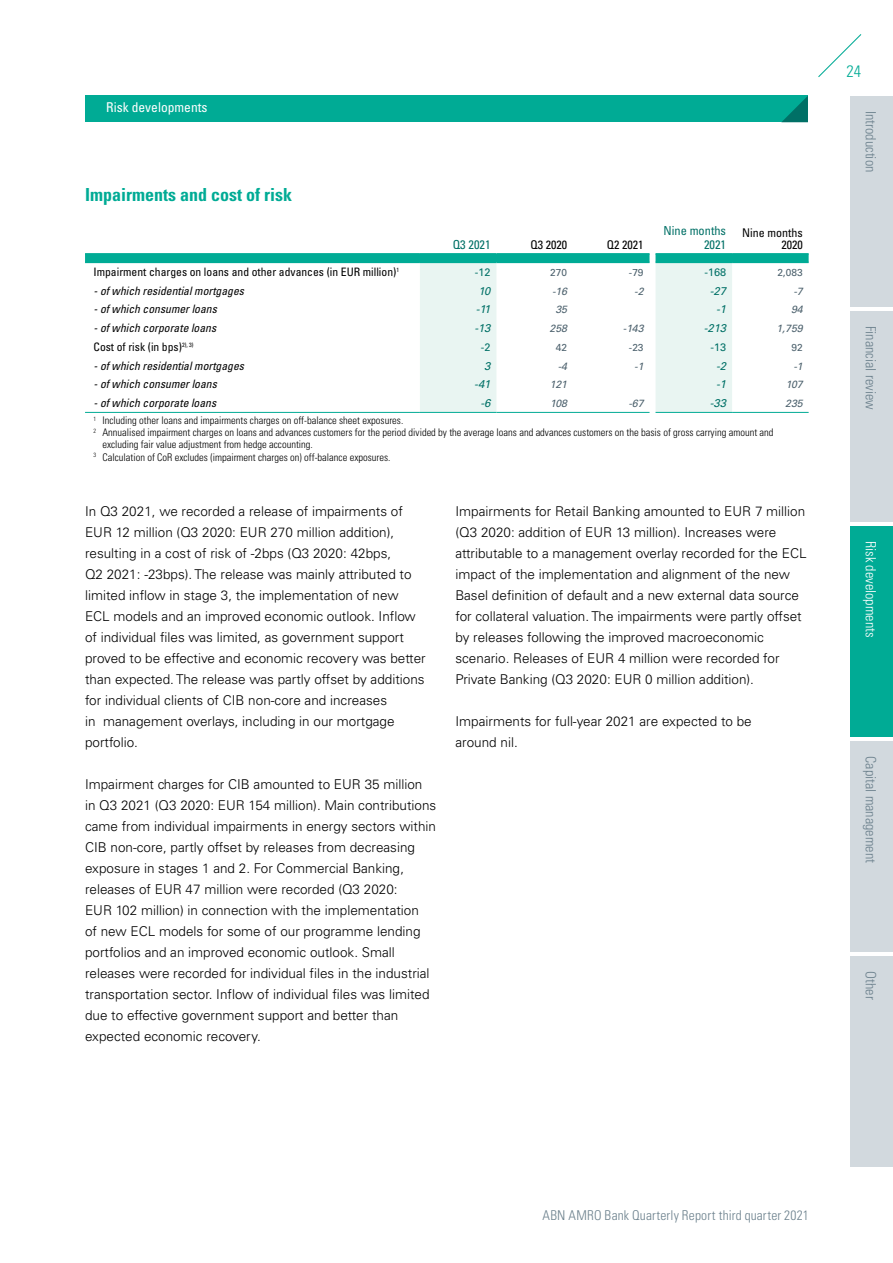
<style>
.page{position:relative;width:893px;height:1263px;background:#fff}
.page>*{position:absolute;margin:0;border:0;box-sizing:border-box;transform-origin:0 0}
.t1{font:700 condensed 18px "Univers LT Std";color:#00ab95}
.t2{font:300 condensed 16.5px "Univers LT Std";color:#00ab95}
.t3{font:300 condensed 14.25px "Univers LT Std";color:#6c818d}
.t4{font:300 condensed 14.25px "Univers LT Std";color:#fff}
.t5{font:300 13.5px/21px "Univers LT Std";color:#000}
.t6{font:300 condensed 13.5px "Univers LT Std";letter-spacing:.015em;color:#6c818d}
.t7{font:condensed 13.5px "Univers LT Std";color:#fff}
.t8{font:condensed 12.3px/13.5px "Univers LT Std";color:#007066;text-align:right}
.t9{font:condensed 12px/12px "Univers LT Std";color:#000;text-align:right}
.t10{font:italic condensed 11.7px "Univers LT Std";color:#000}
.t11{font:condensed 11.7px "Univers LT Std";color:#000}
.t12{font:italic 11.25px "Univers LT Std";letter-spacing:-.005em;color:#007066}
.t13{font:10.8px "Univers LT Std";letter-spacing:-.015em;color:#007066}
.t14{font:300 condensed 10.5px "Univers LT Std";color:#000}
.t15{font:italic 10.5px "Univers LT Std";color:#4b606c}
.t16{font:10.2px "Univers LT Std";color:#4b606c}
</style>
<div class="page">
<div style="left:85px;top:96px;width:723px;height:26px;background:#00ab95"></div>
<svg style="left:782px;top:96px;width:26px;height:26px"></svg>
<svg style="left:818px;top:34px;width:44px;height:43px"></svg>
<div style="left:850px;top:96px;width:43px;height:211px;background:#d2d9de"></div>
<div style="left:850px;top:311px;width:43px;height:211px;background:#d2d9de"></div>
<div style="left:850px;top:956px;width:43px;height:211px;background:#d2d9de"></div>
<div style="left:850px;top:741px;width:43px;height:211px;background:#d2d9de"></div>
<div style="left:850px;top:526px;width:43px;height:211px;background:#00ab95"></div>
<div style="left:85px;top:254px;width:724px;height:8px;background:#00ab95"></div>
<svg style="left:420px;top:262px;width:312px;height:150px"></svg>
<hr style="left:85px;top:253px;width:335px;height:2px;background:#00ab95">
<hr style="left:420px;top:253px;width:76px;height:2px;background:#00ab95">
<hr style="left:496px;top:253px;width:77px;height:2px;background:#00ab95">
<hr style="left:573px;top:253px;width:76px;height:2px;background:#00ab95">
<hr style="left:655px;top:253px;width:77px;height:2px;background:#00ab95">
<hr style="left:732px;top:253px;width:77px;height:2px;background:#00ab95">
<hr style="left:85px;top:262px;width:335px;height:1px;background:#00ab95">
<hr style="left:420px;top:262px;width:76px;height:1px;background:#00ab95">
<hr style="left:496px;top:262px;width:77px;height:1px;background:#00ab95">
<hr style="left:573px;top:262px;width:76px;height:1px;background:#00ab95">
<hr style="left:655px;top:262px;width:77px;height:1px;background:#00ab95">
<hr style="left:732px;top:262px;width:77px;height:1px;background:#00ab95">
<hr style="left:85px;top:412px;width:335px;height:1px;background:#00ab95">
<hr style="left:420px;top:412px;width:76px;height:1px;background:#00ab95">
<hr style="left:496px;top:412px;width:77px;height:1px;background:#00ab95">
<hr style="left:573px;top:412px;width:76px;height:1px;background:#00ab95">
<hr style="left:655px;top:412px;width:77px;height:1px;background:#00ab95">
<hr style="left:732px;top:412px;width:77px;height:1px;background:#00ab95">
<p class="t7" style="left:106px;top:99px;width:103px">Risk developments</p>
<h1 class="t1" style="left:85px;top:184px;width:208px">Impairments and cost of risk</h1>
<p class="t8" style="left:453px;top:237px;width:39px">Q3 2021</p>
<p class="t9" style="left:530px;top:238px;width:38px">Q3 2020</p>
<p class="t9" style="left:607px;top:238px;width:38px">Q2 2021</p>
<p class="t8" style="left:664px;top:224px;width:64px">Nine months<br>2021</p>
<p class="t9" style="left:742px;top:226px;width:62px">Nine months<br>2020</p>
<p class="t11" style="left:94px;top:264px;width:307px">Impairment charges on loans and other advances (in EUR million)<sup>1</sup></p>
<p class="t13" style="left:475px;top:266px;width:17px">-12</p>
<p class="t16" style="left:550px;top:266px;width:18px">270</p>
<p class="t16" style="left:629px;top:266px;width:16px">-79</p>
<p class="t13" style="left:704px;top:266px;width:23px">-168</p>
<p class="t16" style="left:777px;top:266px;width:27px">2,083</p>
<p class="t10" style="left:94px;top:283px;width:152px">- of which residential mortgages</p>
<p class="t12" style="left:479px;top:284px;width:13px">10</p>
<p class="t15" style="left:552px;top:285px;width:17px">-16</p>
<p class="t15" style="left:634px;top:285px;width:11px">-2</p>
<p class="t12" style="left:710px;top:284px;width:18px">-27</p>
<p class="t15" style="left:793px;top:285px;width:11px">-7</p>
<p class="t10" style="left:94px;top:302px;width:125px">- of which consumer loans</p>
<p class="t12" style="left:476px;top:303px;width:16px">-11</p>
<p class="t15" style="left:555px;top:303px;width:13px">35</p>
<p class="t12" style="left:716px;top:303px;width:12px">-1</p>
<p class="t15" style="left:791px;top:303px;width:13px">94</p>
<p class="t10" style="left:94px;top:320px;width:124px">- of which corporate loans</p>
<p class="t12" style="left:474px;top:321px;width:18px">-13</p>
<p class="t15" style="left:549px;top:322px;width:19px">258</p>
<p class="t15" style="left:623px;top:322px;width:22px">-143</p>
<p class="t12" style="left:704px;top:321px;width:24px">-213</p>
<p class="t15" style="left:776px;top:322px;width:28px">1,759</p>
<p class="t11" style="left:94px;top:339px;width:101px">Cost of risk (in bps)<sup>2),</sup> <sup>3)</sup></p>
<p class="t13" style="left:481px;top:341px;width:11px">-2</p>
<p class="t16" style="left:556px;top:341px;width:13px">42</p>
<p class="t16" style="left:629px;top:341px;width:16px">-23</p>
<p class="t13" style="left:711px;top:341px;width:17px">-13</p>
<p class="t16" style="left:791px;top:341px;width:13px">92</p>
<p class="t10" style="left:94px;top:358px;width:152px">- of which residential mortgages</p>
<p class="t12" style="left:484px;top:359px;width:8px">3</p>
<p class="t15" style="left:558px;top:360px;width:11px">-4</p>
<p class="t15" style="left:634px;top:360px;width:11px">-1</p>
<p class="t12" style="left:716px;top:359px;width:12px">-2</p>
<p class="t15" style="left:793px;top:360px;width:11px">-1</p>
<p class="t10" style="left:94px;top:377px;width:125px">- of which consumer loans</p>
<p class="t12" style="left:474px;top:378px;width:18px">-41</p>
<p class="t15" style="left:550px;top:378px;width:19px">121</p>
<p class="t12" style="left:716px;top:378px;width:12px">-1</p>
<p class="t15" style="left:786px;top:378px;width:18px">107</p>
<p class="t10" style="left:94px;top:395px;width:124px">- of which corporate loans</p>
<p class="t12" style="left:480px;top:396px;width:12px">-6</p>
<p class="t15" style="left:550px;top:397px;width:18px">108</p>
<p class="t15" style="left:628px;top:397px;width:17px">-67</p>
<p class="t12" style="left:710px;top:396px;width:18px">-33</p>
<p class="t15" style="left:785px;top:397px;width:19px">235</p>
<p class="t14" style="left:94px;top:414px;width:311px"><sup>1</sup> Including other loans and impairments charges on off-balance sheet exposures.</p>
<p class="t14" style="left:94px;top:426px;width:681px"><sup>2</sup> Annualised impairment charges on loans and advances customers for the period divided by the average loans and advances customers on the basis of gross carrying amount and</p>
<p class="t14" style="left:102px;top:438px;width:212px">excluding fair value adjustment from hedge accounting.</p>
<p class="t14" style="left:94px;top:450px;width:298px"><sup>3</sup> Calculation of CoR excludes (impairment charges on) off-balance exposures.</p>
<p class="t5" style="left:85px;top:501px;width:342px">In Q3 2021, we recorded a release of impairments of EUR 12 million (Q3 2020: EUR 270 million addition), resulting in a cost of risk of -2bps (Q3 2020: 42bps,<br>Q2 2021: -23bps). The release was mainly attributed to limited inflow in stage 3, the implementation of new ECL models and an improved economic outlook. Inflow of individual files was limited, as government support proved to be effective and economic recovery was better than expected. The release was partly offset by additions for individual clients of CIB non-core and increases<br>in management overlays, including in our mortgage portfolio.</p>
<p class="t5" style="left:85px;top:774px;width:353px">Impairment charges for CIB amounted to EUR 35 million in Q3 2021 (Q3 2020: EUR 154 million). Main contributions came from individual impairments in energy sectors within CIB non-core, partly offset by releases from decreasing exposure in stages 1 and 2. For Commercial Banking, releases of EUR 47 million were recorded (Q3 2020:<br>EUR 102 million) in connection with the implementation<br>of new ECL models for some of our programme lending portfolios and an improved economic outlook. Small releases were recorded for individual files in the industrial transportation sector. Inflow of individual files was limited due to effective government support and better than expected economic recovery.</p>
<p class="t5" style="left:455px;top:501px;width:353px">Impairments for Retail Banking amounted to EUR 7 million (Q3 2020: addition of EUR 13 million). Increases were attributable to a management overlay recorded for the ECL impact of the implementation and alignment of the new Basel definition of default and a new external data source for collateral valuation. The impairments were partly offset by releases following the improved macroeconomic scenario. Releases of EUR 4 million were recorded for Private Banking (Q3 2020: EUR 0 million addition).</p>
<p class="t5" style="left:455px;top:711px;width:298px">Impairments for full-year 2021 are expected to be around nil.</p>
<p class="t2" style="left:846px;top:61px;width:16px">24</p>
<p class="t3" style="left:879px;top:111px;width:63px;rotate:90deg">Introduction</p>
<p class="t3" style="left:879px;top:326px;width:85px;rotate:90deg">Financial review</p>
<p class="t4" style="left:879px;top:541px;width:98px;rotate:90deg">Risk developments</p>
<p class="t3" style="left:879px;top:756px;width:108px;rotate:90deg">Capital management</p>
<p class="t3" style="left:879px;top:971px;width:30px;rotate:90deg">Other</p>
<p class="t6" style="left:542px;top:1207px;width:268px">ABN AMRO Bank Quarterly Report third quarter 2021</p>
</div>
